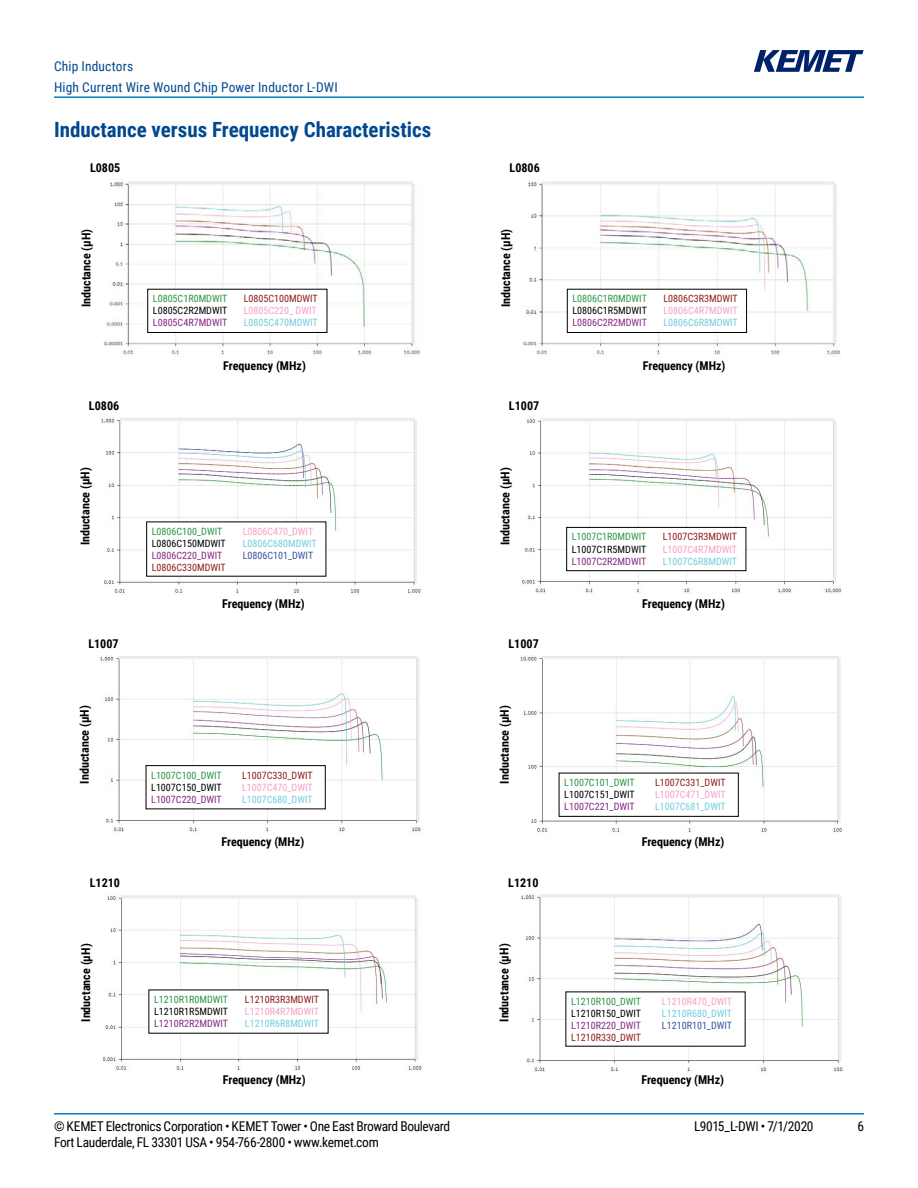
<style>
.page{position:relative;width:918px;height:1188px;background:#fff}
.page>*{position:absolute;margin:0;border:0;box-sizing:border-box;transform-origin:0 0}
.t1{font:700 21px "Roboto Condensed";color:#004990}
.t2{font:13.5px "Roboto Condensed";letter-spacing:-.025em;color:#000}
.t3{font:13.5px/21px "Roboto Condensed";letter-spacing:.015em;color:#004990}
.t4{font:700 12.15px "Roboto Condensed";color:#000}
.t5{font:10.05px "Roboto Condensed";color:#2c9646}
.t6{font:10.05px "Roboto Condensed";color:#000}
.t7{font:10.05px "Roboto Condensed";color:#842883}
.t8{font:10.05px "Roboto Condensed";color:#8f1d1d}
.t9{font:10.05px "Roboto Condensed";color:#f5a1c6}
.t10{font:10.05px "Roboto Condensed";color:#72cddd}
.t11{font:10.05px "Roboto Condensed";color:#3b53a4}
</style>
<div class="page">
<hr style="left:54px;top:1113px;width:810px;height:2px;background:#007dc3">
<hr style="left:54px;top:96px;width:810px;height:2px;background:#007dc3">
<svg style="left:754px;top:50px;width:110px;height:22px"></svg>
<img style="left:104px;top:180px;width:316px;height:175px">
<div style="left:148px;top:289px;width:179px;height:43px;background:#fff"></div>
<div style="left:147px;top:289px;width:180px;height:44px;border:1px solid #000"></div>
<img style="left:523px;top:181px;width:318px;height:174px">
<div style="left:567px;top:289px;width:180px;height:43px;background:#fff"></div>
<div style="left:567px;top:289px;width:180px;height:44px;border:1px solid #000"></div>
<img style="left:101px;top:417px;width:320px;height:178px">
<div style="left:147px;top:522px;width:179px;height:54px;background:#fff"></div>
<img style="left:522px;top:418px;width:319px;height:176px">
<div style="left:567px;top:527px;width:179px;height:44px;background:#fff"></div>
<div style="left:566px;top:527px;width:180px;height:44px;border:1px solid #000"></div>
<img style="left:100px;top:655px;width:323px;height:179px">
<div style="left:146px;top:766px;width:179px;height:43px;background:#fff"></div>
<div style="left:146px;top:765px;width:180px;height:44px;border:1px solid #000"></div>
<img style="left:520px;top:655px;width:323px;height:179px">
<div style="left:559px;top:773px;width:179px;height:43px;background:#fff"></div>
<div style="left:559px;top:773px;width:180px;height:44px;border:1px solid #000"></div>
<img style="left:103px;top:893px;width:319px;height:178px">
<div style="left:149px;top:990px;width:179px;height:43px;background:#fff"></div>
<img style="left:521px;top:893px;width:322px;height:179px">
<div style="left:566px;top:992px;width:179px;height:54px;background:#fff"></div>
<p class="t3" style="left:54px;top:55px;width:285px">Chip Inductors<br>High Current Wire Wound Chip Power Inductor L-DWI</p>
<h1 class="t1" style="left:54px;top:115px;width:379px">Inductance versus Frequency Characteristics</h1>
<p class="t4" style="left:90px;top:159px;width:32px">L0805</p>
<p class="t4" style="left:510px;top:159px;width:32px">L0806</p>
<p class="t4" style="left:78px;top:307px;width:80px;rotate:-90deg">Inductance (µH)</p>
<p class="t5" style="left:153px;top:292px;width:76px">L0805C1R0MDWIT</p>
<p class="t6" style="left:153px;top:304px;width:76px">L0805C2R2MDWIT</p>
<p class="t7" style="left:153px;top:316px;width:76px">L0805C4R7MDWIT</p>
<p class="t8" style="left:244px;top:292px;width:76px">L0805C100MDWIT</p>
<p class="t9" style="left:244px;top:304px;width:74px">L0805C220_ DWIT</p>
<p class="t10" style="left:244px;top:316px;width:76px">L0805C470MDWIT</p>
<p class="t4" style="left:497px;top:307px;width:80px;rotate:-90deg">Inductance (µH)</p>
<p class="t5" style="left:572px;top:292px;width:76px">L0806C1R0MDWIT</p>
<p class="t6" style="left:572px;top:304px;width:76px">L0806C1R5MDWIT</p>
<p class="t7" style="left:572px;top:316px;width:76px">L0806C2R2MDWIT</p>
<p class="t8" style="left:663px;top:292px;width:76px">L0806C3R3MDWIT</p>
<p class="t9" style="left:663px;top:304px;width:76px">L0806C4R7MDWIT</p>
<p class="t10" style="left:663px;top:316px;width:76px">L0806C6R8MDWIT</p>
<p class="t4" style="left:223px;top:357px;width:84px">Frequency (MHz)</p>
<p class="t4" style="left:643px;top:357px;width:84px">Frequency (MHz)</p>
<p class="t4" style="left:89px;top:397px;width:32px">L0806</p>
<p class="t4" style="left:509px;top:397px;width:32px">L1007</p>
<p class="t4" style="left:77px;top:545px;width:80px;rotate:-90deg">Inductance (µH)</p>
<p class="t5" style="left:152px;top:524px;width:72px">L0806C100_DWIT</p>
<p class="t6" style="left:152px;top:536px;width:76px">L0806C150MDWIT</p>
<p class="t7" style="left:152px;top:549px;width:72px">L0806C220_DWIT</p>
<p class="t8" style="left:152px;top:561px;width:76px">L0806C330MDWIT</p>
<p class="t9" style="left:243px;top:524px;width:72px">L0806C470_DWIT</p>
<p class="t10" style="left:243px;top:536px;width:76px">L0806C680MDWIT</p>
<p class="t11" style="left:243px;top:549px;width:72px">L0806C101_DWIT</p>
<p class="t4" style="left:497px;top:545px;width:80px;rotate:-90deg">Inductance (µH)</p>
<p class="t5" style="left:572px;top:530px;width:76px">L1007C1R0MDWIT</p>
<p class="t6" style="left:572px;top:542px;width:76px">L1007C1R5MDWIT</p>
<p class="t7" style="left:572px;top:554px;width:76px">L1007C2R2MDWIT</p>
<p class="t8" style="left:663px;top:530px;width:76px">L1007C3R3MDWIT</p>
<p class="t9" style="left:663px;top:542px;width:76px">L1007C4R7MDWIT</p>
<p class="t10" style="left:663px;top:554px;width:76px">L1007C6R8MDWIT</p>
<p class="t4" style="left:222px;top:595px;width:84px">Frequency (MHz)</p>
<p class="t4" style="left:642px;top:595px;width:84px">Frequency (MHz)</p>
<p class="t4" style="left:88px;top:636px;width:32px">L1007</p>
<p class="t4" style="left:509px;top:636px;width:32px">L1007</p>
<p class="t4" style="left:76px;top:784px;width:80px;rotate:-90deg">Inductance (µH)</p>
<p class="t5" style="left:151px;top:768px;width:72px">L1007C100_DWIT</p>
<p class="t6" style="left:151px;top:780px;width:72px">L1007C150_DWIT</p>
<p class="t7" style="left:151px;top:792px;width:72px">L1007C220_DWIT</p>
<p class="t8" style="left:242px;top:768px;width:72px">L1007C330_DWIT</p>
<p class="t9" style="left:242px;top:780px;width:72px">L1007C470_DWIT</p>
<p class="t10" style="left:242px;top:792px;width:72px">L1007C680_DWIT</p>
<p class="t4" style="left:496px;top:784px;width:80px;rotate:-90deg">Inductance (µH)</p>
<p class="t5" style="left:564px;top:775px;width:72px">L1007C101_DWIT</p>
<p class="t6" style="left:564px;top:788px;width:72px">L1007C151_DWIT</p>
<p class="t7" style="left:564px;top:800px;width:72px">L1007C221_DWIT</p>
<p class="t8" style="left:655px;top:775px;width:72px">L1007C331_DWIT</p>
<p class="t9" style="left:655px;top:788px;width:72px">L1007C471_DWIT</p>
<p class="t10" style="left:655px;top:800px;width:72px">L1007C681_DWIT</p>
<p class="t4" style="left:222px;top:833px;width:84px">Frequency (MHz)</p>
<p class="t4" style="left:642px;top:833px;width:84px">Frequency (MHz)</p>
<p class="t4" style="left:90px;top:874px;width:32px">L1210</p>
<p class="t4" style="left:508px;top:874px;width:32px">L1210</p>
<p class="t4" style="left:77px;top:1022px;width:80px;rotate:-90deg">Inductance (µH)</p>
<p class="t5" style="left:154px;top:992px;width:76px">L1210R1R0MDWIT</p>
<p class="t6" style="left:154px;top:1004px;width:76px">L1210R1R5MDWIT</p>
<p class="t7" style="left:154px;top:1017px;width:76px">L1210R2R2MDWIT</p>
<p class="t8" style="left:245px;top:992px;width:76px">L1210R3R3MDWIT</p>
<p class="t9" style="left:245px;top:1004px;width:76px">L1210R4R7MDWIT</p>
<p class="t10" style="left:245px;top:1017px;width:76px">L1210R6R8MDWIT</p>
<p class="t4" style="left:496px;top:1022px;width:80px;rotate:-90deg">Inductance (µH)</p>
<p class="t5" style="left:571px;top:994px;width:72px">L1210R100_DWIT</p>
<p class="t6" style="left:571px;top:1006px;width:72px">L1210R150_DWIT</p>
<p class="t7" style="left:571px;top:1018px;width:72px">L1210R220_DWIT</p>
<p class="t8" style="left:571px;top:1031px;width:72px">L1210R330_DWIT</p>
<p class="t9" style="left:662px;top:994px;width:72px">L1210R470_DWIT</p>
<p class="t10" style="left:662px;top:1006px;width:72px">L1210R680_DWIT</p>
<p class="t11" style="left:662px;top:1018px;width:72px">L1210R101_DWIT</p>
<p class="t4" style="left:223px;top:1072px;width:84px">Frequency (MHz)</p>
<p class="t4" style="left:641px;top:1072px;width:84px">Frequency (MHz)</p>
<p class="t2" style="left:54px;top:1116px;width:398px">© KEMET Electronics Corporation • KEMET Tower • One East Broward Boulevard</p>
<p class="t2" style="left:694px;top:1116px;width:121px">L9015_L-DWI • 7/1/2020</p>
<p class="t2" style="left:857px;top:1116px;width:8px">6</p>
<p class="t2" style="left:54px;top:1133px;width:326px">Fort Lauderdale, FL 33301 USA • 954-766-2800 • www.kemet.com</p>
</div>
